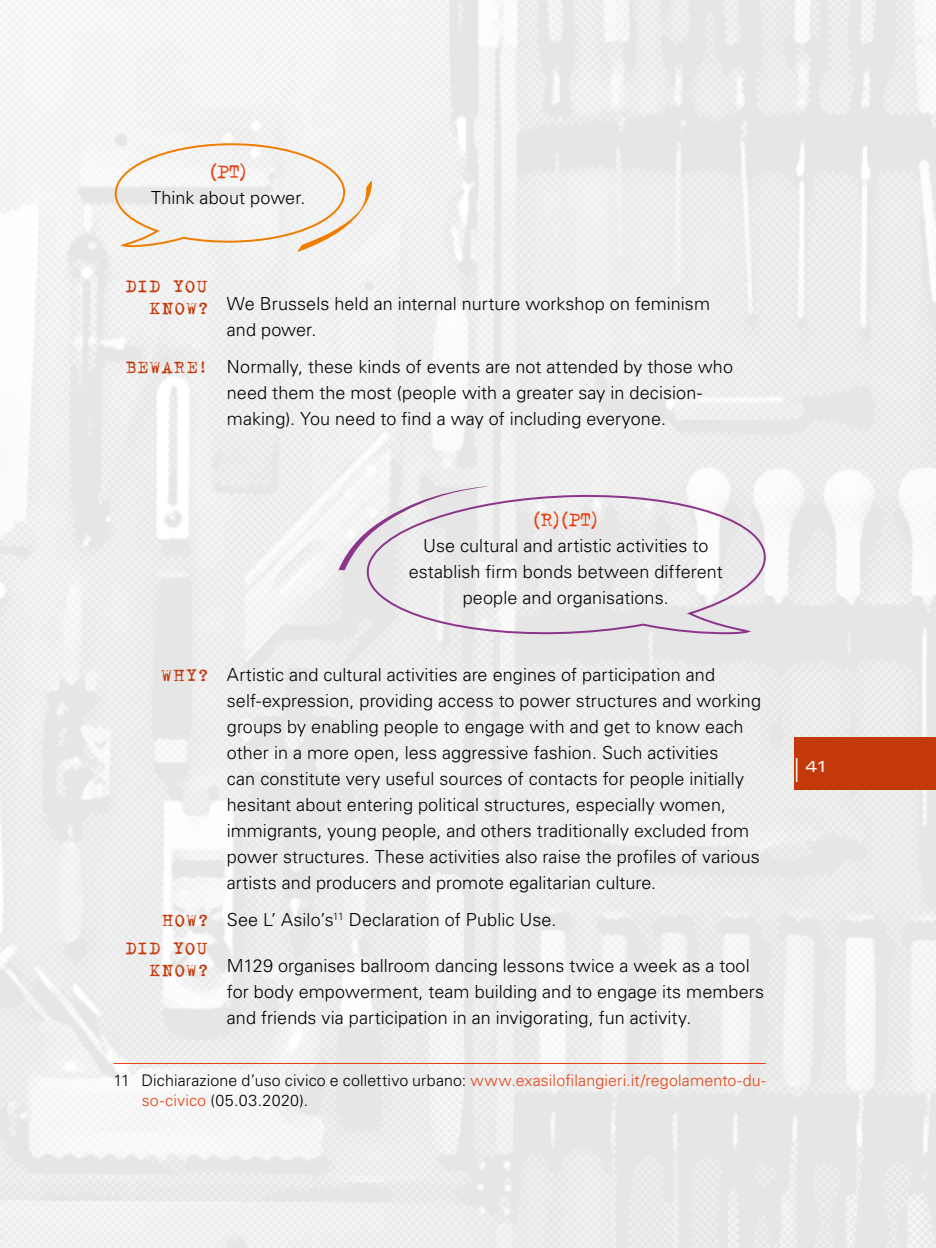
<style>
.page{position:relative;width:936px;height:1248px;background:#fff}
.page>*{position:absolute;margin:0;border:0;box-sizing:border-box;transform-origin:0 0}
.TXT{font:22px "Trixie";color:#e74011}
.Toolboxlist{font:20px "Trixie";letter-spacing:.03em;color:#c4390a}
.Toolboxlist-2{font:300 18px/26px "Univers LT Std";letter-spacing:.005em;color:#000}
.TXT-2{font:300 18px/26px "Univers LT Std";letter-spacing:.005em;color:#000;text-align:center}
.Footnote_text{font:300 16px/20px "Univers LT Std";letter-spacing:.01em;color:#000}
.t1{font:expanded 16px "Univers LT Std";color:#fff}
.s1{font-family:"Trixie";font-weight:400;font-size:20px;color:#c4390a}
.s2{color:#e74011}
.s3{font-weight:300;font-stretch:normal;font-size:24px}
</style>
<div class="page">
<img style="left:0;top:0;width:935px;height:1247px">
<div style="left:794px;top:737px;width:141px;height:52px;background:#c4390a"></div>
<hr style="left:113px;top:1062px;width:652px;height:1px;background:#e74011">
<svg style="left:114px;top:143px;width:258px;height:109px"></svg>
<svg style="left:338px;top:486px;width:152px;height:84px"></svg>
<svg style="left:363px;top:491px;width:406px;height:146px"></svg>
<p class="TXT" style="left:207px;top:157px;width:43px">(PT)</p>
<p class="TXT-2" style="left:151px;top:185px;width:156px">Think about power.</p>
<p class="Toolboxlist" style="left:125px;top:272px;width:84px">DID YOU</p>
<p class="Toolboxlist-2" style="left:227px;top:290px;width:484px;text-indent:-77px"><span class="s1">KNOW?</span> We Brussels held an internal nurture workshop on feminism and power.</p>
<p class="Toolboxlist-2" style="left:227px;top:353px;width:507px;text-indent:-102px"><span class="s1">BEWARE!</span> Normally, these kinds of events are not attended by those who need them the most (people with a greater say in decision&shy;making). You need to find a way of including everyone.</p>
<p class="TXT" style="left:531px;top:505px;width:71px">(R)(PT)</p>
<p class="TXT-2" style="left:409px;top:532px;width:315px">Use cultural and artistic activities to establish firm bonds between different people and organisations.</p>
<p class="Toolboxlist-2" style="left:227px;top:661px;width:535px;text-indent:-66px"><span class="s1">WHY?</span> Artistic and cultural activities are engines of participation and self-expression, providing access to power structures and working groups by enabling people to engage with and get to know each other in a more open, less aggressive fashion. Such activities<br>can constitute very useful sources of contacts for people initially hesitant about entering political structures, especially women, immigrants, young people, and others traditionally excluded from power structures. These activities also raise the profiles of various artists and producers and promote egalitarian culture.</p>
<p class="Toolboxlist-2" style="left:162px;top:906px;width:396px"><span class="s1">HOW?</span> See L’ Asilo’s<sup>11</sup> Declaration of Public Use.</p>
<p class="Toolboxlist" style="left:125px;top:935px;width:84px">DID YOU</p>
<p class="Toolboxlist-2" style="left:227px;top:952px;width:538px;text-indent:-77px"><span class="s1">KNOW?</span> M129 organises ballroom dancing lessons twice a week as a tool for body empowerment, team building and to engage its members and friends via participation in an invigorating, fun activity.</p>
<p class="Footnote_text" style="left:142px;top:1070px;width:625px;text-indent:-28px">11 Dichiarazione d’uso civico e collettivo urbano: <span class="s2">www.exasilofilangieri.it/regolamento-du&shy;so-civico</span> (05.03.2020).</p>
<p class="t1" style="left:794px;top:757px;width:35px"><span class="s3">|</span> 41</p>
</div>
